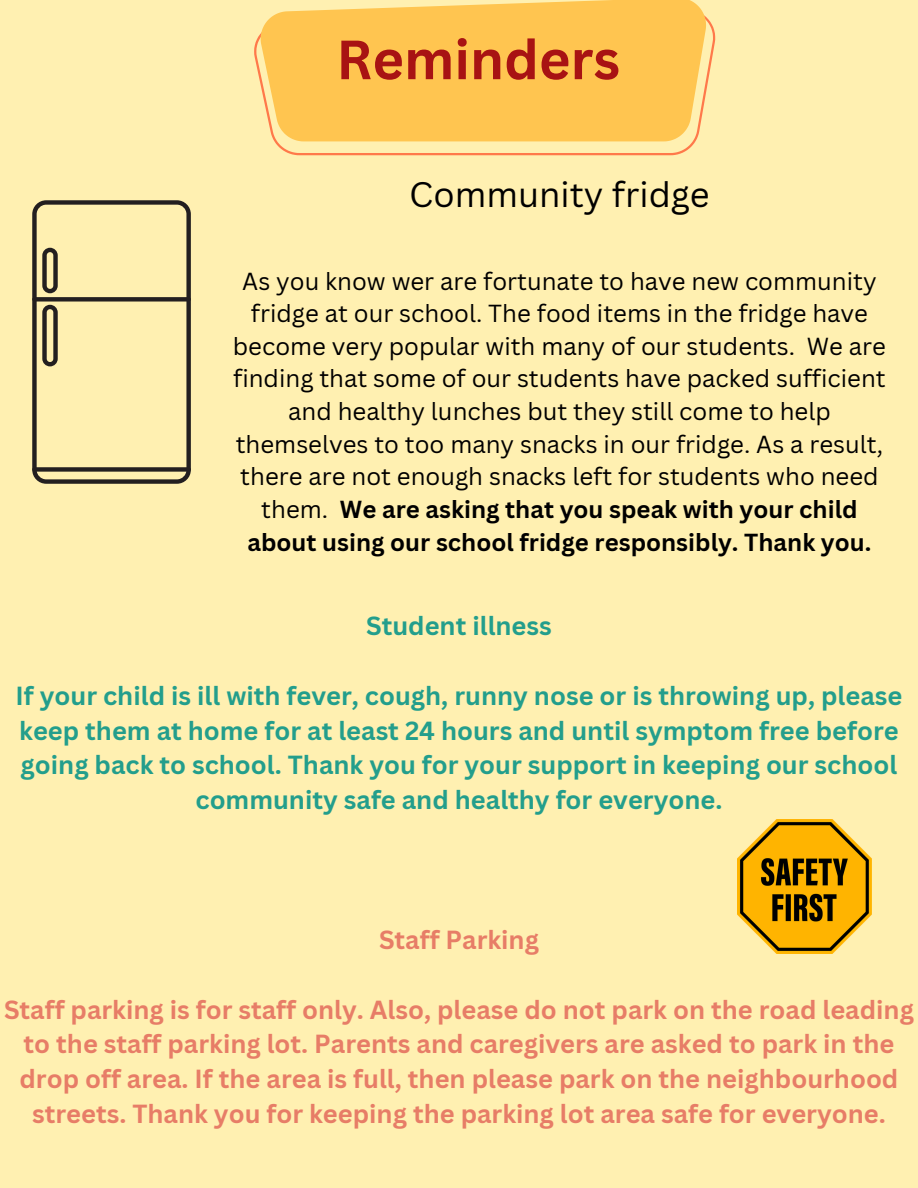
<style>
.page{position:relative;width:918px;height:1188px;background:#fff0b1}
.page>*{position:absolute;margin:0;border:0;box-sizing:border-box;transform-origin:0 0}
.t1{font:700 54px "Canva Sans";color:#a81313}
.t2{font:34.5px "Canva Sans";color:#000}
.t3{font:700 25.5px/34.8px "Canva Sans";color:#e77d67;text-align:center}
.t4{font:700 25.5px/34.8px "Canva Sans";color:#239e8c;text-align:center}
.t5{font:24px/32.7px "Canva Sans";color:#000;text-align:center}
.s1{font-weight:700}
</style>
<div class="page">
<svg style="left:254px;top:17px;width:461px;height:138px"></svg>
<svg style="left:261px;top:0;width:445px;height:141px;background:#ffc756"></svg>
<img style="left:737px;top:820px;width:134px;height:134px">
<svg style="left:32px;top:200px;width:159px;height:284px"></svg>
<div style="left:32px;top:297px;width:159px;height:5px;background:#231f20;border-radius:2px"></div>
<svg style="left:42px;top:248px;width:16px;height:45px"></svg>
<svg style="left:42px;top:305px;width:16px;height:61px"></svg>
<div style="left:32px;top:467px;width:159px;height:5px;background:#231f20;border-radius:2px"></div>
<h1 class="t1" style="left:336px;top:21px;width:285px">Reminders</h1>
<h2 class="t2" style="left:409px;top:170px;width:302px">Community fridge</h2>
<p class="t5" style="left:233px;top:264px;width:655px">As you know wer are fortunate to have new community fridge at our school. The food items in the fridge have become very popular with many of our students. We are finding that some of our students have packed sufficient and healthy lunches but they still come to help themselves to too many snacks in our fridge. As a result, there are not enough snacks left for students who need them. <span class="s1">We are asking that you speak with your child about using our school fridge responsibly. Thank you.</span></p>
<p class="t4" style="left:366px;top:608px;width:187px">Student illness</p>
<p class="t4" style="left:16px;top:677px;width:888px">If your child is ill with fever, cough, runny nose or is throwing up, please keep them at home for at least 24 hours and until symptom free before going back to school. Thank you for your support in keeping our school community safe and healthy for everyone.</p>
<p class="t3" style="left:379px;top:921px;width:161px">Staff Parking</p>
<p class="t3" style="left:4px;top:991px;width:911px">Staff parking is for staff only. Also, please do not park on the road leading to the staff parking lot. Parents and caregivers are asked to park in the drop off area. If the area is full, then please park on the neighbourhood streets. Thank you for keeping the parking lot area safe for everyone.</p>
</div>
